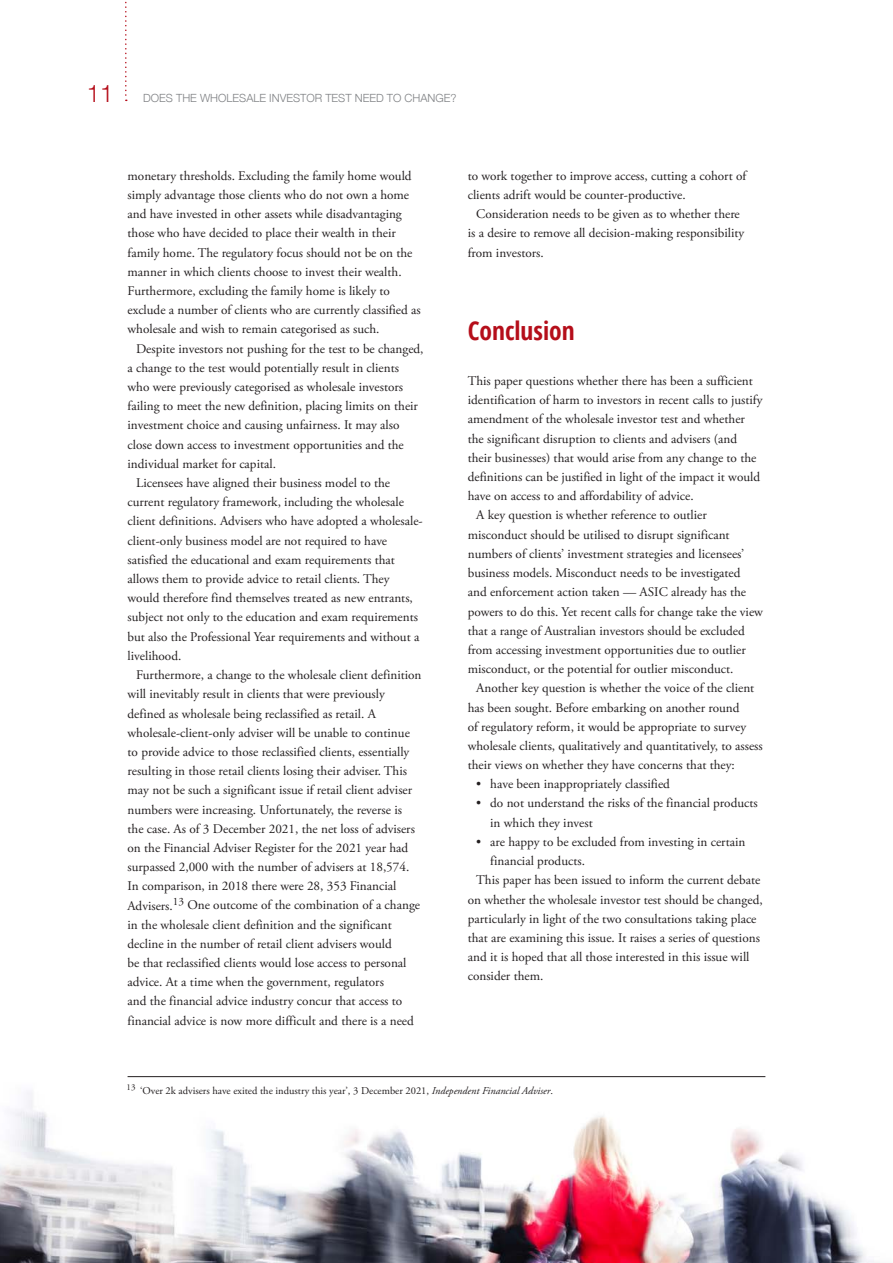
<style>
.page{position:relative;width:893px;height:1263px;background:#fff}
.page>*{position:absolute;margin:0;border:0;box-sizing:border-box;transform-origin:0 0}
.Heading1{font:700 condensed 25.5px "Open Sans";color:#b50e1a}
.body_copy{font:13.2px/19.2px "Adobe Garamond Pro";color:#231f20}
.t1{font:300 11.25px "Helvetica Neue";color:#7e8083}
.Heading1-2{font:10.5px "Adobe Garamond Pro";color:#231f20}
.s1{font-size:24px;color:#b50e1a}
.s2{font-style:italic}
</style>
<div class="page">
<img style="left:0;top:1076px;width:875px;height:187px">
<svg style="left:125px;top:1px;width:2px;height:100px"></svg>
<hr style="left:128px;top:1076px;width:637px;height:1px;background:#231f20">
<p class="t1" style="left:87px;top:89px;width:371px"><span class="s1">11</span> DOES THE WHOLESALE INVESTOR TEST NEED TO CHANGE?</p>
<p class="body_copy" style="left:128px;top:166px;width:295px">monetary thresholds. Excluding the family home would simply advantage those clients who do not own a home and have invested in other assets while disadvantaging those who have decided to place their wealth in their family home. The regulatory focus should not be on the manner in which clients choose to invest their wealth.<br>Furthermore, excluding the family home is likely to exclude a number of clients who are currently classified as wholesale and wish to remain categorised as such.</p>
<p class="body_copy" style="left:128px;top:339px;width:298px;text-indent:9px">Despite investors not pushing for the test to be changed, a change to the test would potentially result in clients who were previously categorised as wholesale investors failing to meet the new definition, placing limits on their investment choice and causing unfairness. It may also close down access to investment opportunities and the individual market for capital.</p>
<p class="body_copy" style="left:128px;top:474px;width:297px;text-indent:9px">Licensees have aligned their business model to the current regulatory framework, including the wholesale client definitions. Advisers who have adopted a wholesale&shy;client-only business model are not required to have satisfied the educational and exam requirements that allows them to provide advice to retail clients. They would therefore find themselves treated as new entrants, subject not only to the education and exam requirements but also the Professional Year requirements and without a livelihood.</p>
<p class="body_copy" style="left:128px;top:666px;width:295px;text-indent:9px">Furthermore, a change to the wholesale client definition will inevitably result in clients that were previously defined as wholesale being reclassified as retail. A wholesale-client-only adviser will be unable to continue to provide advice to those reclassified clients, essentially resulting in those retail clients losing their adviser. This may not be such a significant issue if retail client adviser numbers were increasing. Unfortunately, the reverse is<br>the case. As of 3 December 2021, the net loss of advisers on the Financial Adviser Register for the 2021 year had surpassed 2,000 with the number of advisers at 18,574.<br>In comparison, in 2018 there were 28, 353 Financial Advisers.<sup>13</sup> One outcome of the combination of a change in the wholesale client definition and the significant decline in the number of retail client advisers would<br>be that reclassified clients would lose access to personal advice. At a time when the government, regulators<br>and the financial advice industry concur that access to financial advice is now more difficult and there is a need</p>
<p class="body_copy" style="left:468px;top:166px;width:280px">to work together to improve access, cutting a cohort of clients adrift would be counter-productive.</p>
<p class="body_copy" style="left:468px;top:205px;width:278px;text-indent:9px">Consideration needs to be given as to whether there is a desire to remove all decision-making responsibility from investors.</p>
<p class="Heading1" style="left:468px;top:313px;width:109px">Conclusion</p>
<p class="body_copy" style="left:468px;top:372px;width:296px">This paper questions whether there has been a sufficient identification of harm to investors in recent calls to justify amendment of the wholesale investor test and whether the significant disruption to clients and advisers (and their businesses) that would arise from any change to the definitions can be justified in light of the impact it would have on access to and affordability of advice.</p>
<p class="body_copy" style="left:468px;top:506px;width:297px;text-indent:9px">A key question is whether reference to outlier misconduct should be utilised to disrupt significant numbers of clients’ investment strategies and licensees’ business models. Misconduct needs to be investigated<br>and enforcement action taken — ASIC already has the powers to do this. Yet recent calls for change take the view that a range of Australian investors should be excluded from accessing investment opportunities due to outlier misconduct, or the potential for outlier misconduct.</p>
<p class="body_copy" style="left:468px;top:679px;width:297px;text-indent:9px">Another key question is whether the voice of the client has been sought. Before embarking on another round<br>of regulatory reform, it would be appropriate to survey wholesale clients, qualitatively and quantitatively, to assess their views on whether they have concerns that they:</p>
<p class="body_copy" style="left:476px;top:775px;width:195px">• have been inappropriately classified</p>
<p class="body_copy" style="left:490px;top:794px;width:269px;text-indent:-14px">• do not understand the risks of the financial products in which they invest</p>
<p class="body_copy" style="left:490px;top:832px;width:257px;text-indent:-14px">• are happy to be excluded from investing in certain financial products.</p>
<p class="body_copy" style="left:468px;top:871px;width:296px;text-indent:9px">This paper has been issued to inform the current debate on whether the wholesale investor test should be changed, particularly in light of the two consultations taking place that are examining this issue. It raises a series of questions and it is hoped that all those interested in this issue will consider them.</p>
<p class="Heading1-2" style="left:127px;top:1084px;width:428px"><sup>13</sup> ‘Over 2k advisers have exited the industry this year’, 3 December 2021, <span class="s2">Independent Financial Adviser</span>.</p>
</div>
